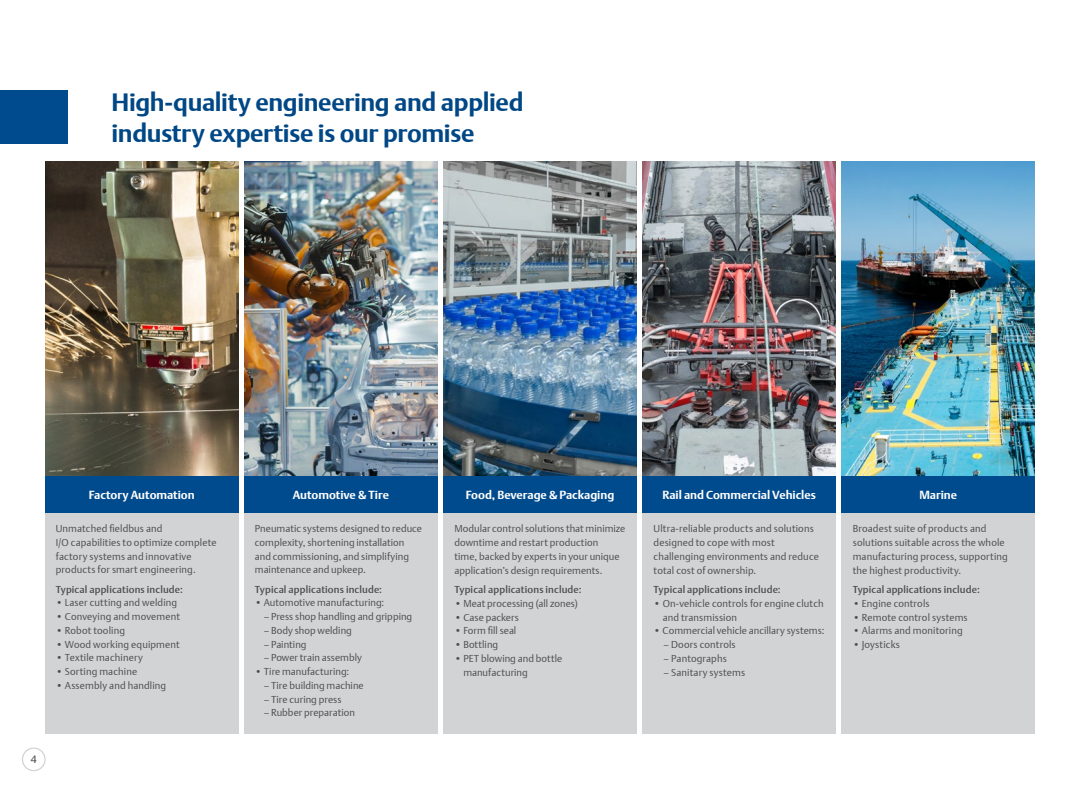
<style>
.page{position:relative;width:1080px;height:810px;background:#fff}
.page>*{position:absolute;margin:0;border:0;box-sizing:border-box;transform-origin:0 0}
.t1{font:700 25px/31.2px "DTL Argo T";letter-spacing:-.015em;color:#004785}
.t2{font:700 11.75px "DTL Argo T";color:#fff}
.t3{font:10.62px "DTL Argo T";color:#4d4d4f}
.SMALLEST{font:10px/13.8px "DTL Argo T Light";letter-spacing:.01em;color:#4d4d4f}
.SMALLEST-2{font:500 10px "DTL Argo T";letter-spacing:.015em;color:#4d4d4f}
</style>
<div class="page">
<div style="left:22px;top:748px;width:24px;height:23px;border:1px solid #d1d3d4;border-radius:50%"></div>
<div style="left:0;top:90px;width:68px;height:53px;background:#004b8d"></div>
<img style="left:45px;top:162px;width:194px;height:314px">
<div style="left:45px;top:511px;width:194px;height:222px;background:#d1d3d4"></div>
<div style="left:45px;top:476px;width:194px;height:37px;background:#004b8d"></div>
<img style="left:244px;top:162px;width:194px;height:314px">
<div style="left:244px;top:504px;width:194px;height:229px;background:#d1d3d4"></div>
<img style="left:443px;top:162px;width:194px;height:314px">
<div style="left:443px;top:511px;width:194px;height:222px;background:#d1d3d4"></div>
<div style="left:443px;top:476px;width:194px;height:37px;background:#004b8d"></div>
<img style="left:642px;top:162px;width:194px;height:314px">
<div style="left:642px;top:511px;width:194px;height:222px;background:#d1d3d4"></div>
<div style="left:642px;top:476px;width:194px;height:37px;background:#004b8d"></div>
<img style="left:842px;top:162px;width:193px;height:314px">
<div style="left:842px;top:511px;width:193px;height:222px;background:#d1d3d4"></div>
<div style="left:842px;top:476px;width:193px;height:37px;background:#004b8d"></div>
<div style="left:244px;top:476px;width:194px;height:37px;background:#004b8d"></div>
<p class="t1" style="left:112px;top:86px;width:413px">High-quality engineering and applied industry expertise is our promise</p>
<p class="t3" style="left:31px;top:753px;width:7px">4</p>
<p class="t2" style="left:89px;top:488px;width:107px">Factory Automation</p>
<p class="t2" style="left:466px;top:488px;width:150px">Food, Beverage &amp; Packaging</p>
<p class="t2" style="left:662px;top:488px;width:155px">Rail and Commercial Vehicles</p>
<p class="t2" style="left:919px;top:488px;width:39px">Marine</p>
<p class="t2" style="left:293px;top:488px;width:98px">Automotive &amp; Tire</p>
<p class="SMALLEST" style="left:255px;top:522px;width:169px">Pneumatic systems designed to reduce complexity, shortening installation and commissioning, and simplifying maintenance and upkeep.</p>
<p class="SMALLEST-2" style="left:255px;top:583px;width:129px">Typical applications include:</p>
<p class="SMALLEST" style="left:255px;top:596px;width:131px">• Automotive manufacturing:</p>
<p class="SMALLEST" style="left:264px;top:610px;width:150px">– Press shop handling and gripping</p>
<p class="SMALLEST" style="left:264px;top:623px;width:90px">– Body shop welding</p>
<p class="SMALLEST" style="left:264px;top:637px;width:44px">– Painting</p>
<p class="SMALLEST" style="left:264px;top:651px;width:100px">– Power train assembly</p>
<p class="SMALLEST" style="left:255px;top:665px;width:96px">• Tire manufacturing:</p>
<p class="SMALLEST" style="left:264px;top:678px;width:102px">– Tire building machine</p>
<p class="SMALLEST" style="left:264px;top:692px;width:79px">– Tire curing press</p>
<p class="SMALLEST" style="left:264px;top:706px;width:93px">– Rubber preparation</p>
<p class="SMALLEST" style="left:56px;top:522px;width:162px">Unmatched fieldbus and<br>I/O capabilities to optimize complete factory systems and innovative products for smart engineering.</p>
<p class="SMALLEST-2" style="left:56px;top:583px;width:129px">Typical applications include:</p>
<p class="SMALLEST" style="left:56px;top:596px;width:123px">• Laser cutting and welding</p>
<p class="SMALLEST" style="left:56px;top:610px;width:126px">• Conveying and movement</p>
<p class="SMALLEST" style="left:56px;top:623px;width:71px">• Robot tooling</p>
<p class="SMALLEST" style="left:56px;top:637px;width:126px">• Wood working equipment</p>
<p class="SMALLEST" style="left:56px;top:651px;width:89px">• Textile machinery</p>
<p class="SMALLEST" style="left:56px;top:665px;width:83px">• Sorting machine</p>
<p class="SMALLEST" style="left:56px;top:678px;width:112px">• Assembly and handling</p>
<p class="SMALLEST" style="left:853px;top:522px;width:157px">Broadest suite of products and solutions suitable across the whole manufacturing process, supporting the highest productivity.</p>
<p class="SMALLEST-2" style="left:853px;top:584px;width:129px">Typical applications include:</p>
<p class="SMALLEST" style="left:853px;top:596px;width:78px">• Engine controls</p>
<p class="SMALLEST" style="left:853px;top:610px;width:117px">• Remote control systems</p>
<p class="SMALLEST" style="left:853px;top:624px;width:111px">• Alarms and monitoring</p>
<p class="SMALLEST" style="left:853px;top:638px;width:49px">• Joysticks</p>
<p class="SMALLEST" style="left:455px;top:522px;width:173px">Modular control solutions that minimize downtime and restart production<br>time, backed by experts in your unique application’s design requirements.</p>
<p class="SMALLEST-2" style="left:455px;top:584px;width:129px">Typical applications include:</p>
<p class="SMALLEST" style="left:455px;top:596px;width:125px">• Meat processing (all zones)</p>
<p class="SMALLEST" style="left:455px;top:610px;width:66px">• Case packers</p>
<p class="SMALLEST" style="left:455px;top:624px;width:63px">• Form fill seal</p>
<p class="SMALLEST" style="left:455px;top:638px;width:45px">• Bottling</p>
<p class="SMALLEST" style="left:463px;top:651px;width:100px;text-indent:-9px">• PET blowing and bottle manufacturing</p>
<p class="SMALLEST" style="left:654px;top:522px;width:167px">Ultra-reliable products and solutions designed to cope with most challenging environments and reduce total cost of ownership.</p>
<p class="SMALLEST-2" style="left:654px;top:584px;width:129px">Typical applications include:</p>
<p class="SMALLEST" style="left:663px;top:596px;width:163px;text-indent:-9px">• On-vehicle controls for engine clutch and transmission</p>
<p class="SMALLEST" style="left:654px;top:624px;width:172px">• Commercial vehicle ancillary systems:</p>
<p class="SMALLEST" style="left:664px;top:638px;width:74px">– Doors controls</p>
<p class="SMALLEST" style="left:664px;top:651px;width:65px">– Pantographs</p>
<p class="SMALLEST" style="left:664px;top:665px;width:83px">– Sanitary systems</p>
</div>
